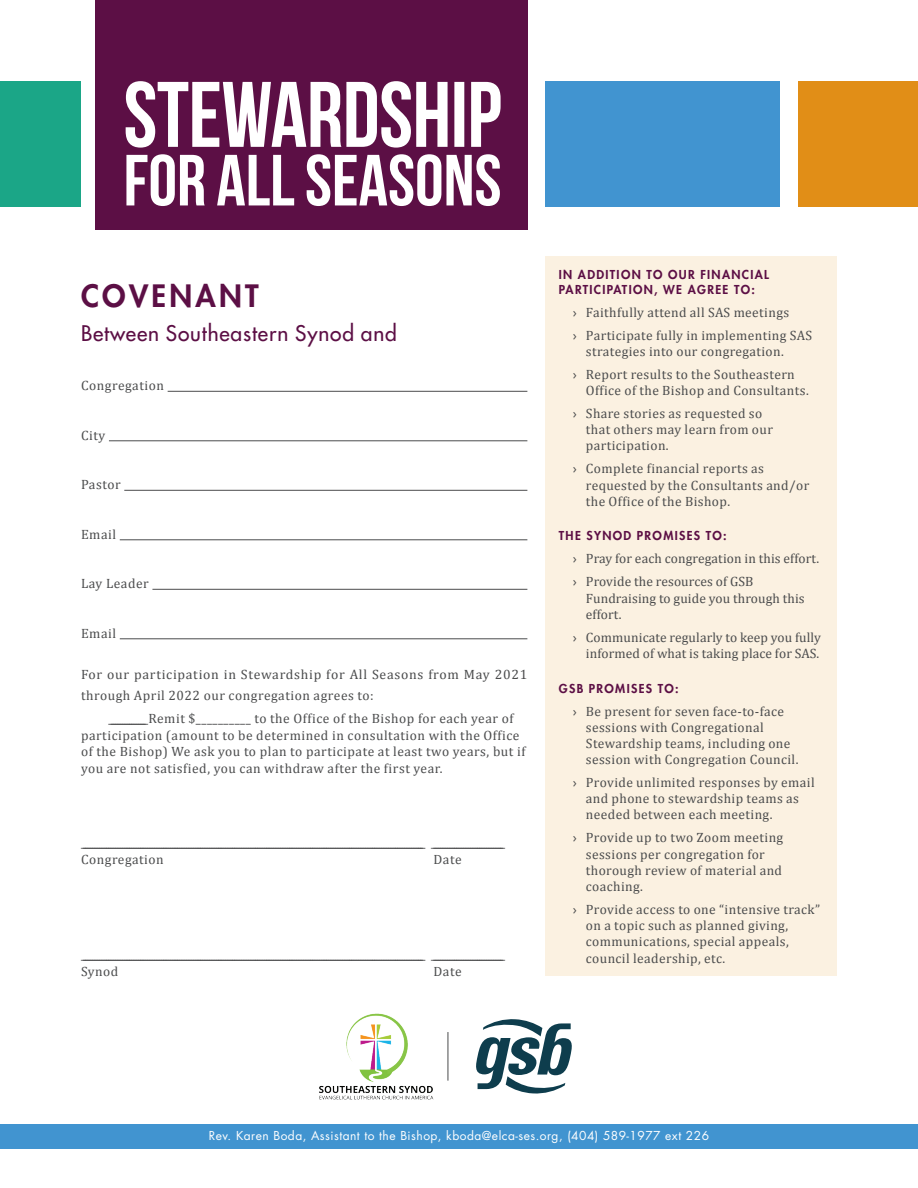
<style>
.page{position:relative;width:918px;height:1188px;background:#fff}
.page>*{position:absolute;margin:0;border:0;box-sizing:border-box;transform-origin:0 0}
.t1{font:800 30px "Futura";letter-spacing:.11em;color:#5c0f45}
.t2{font:21px "Futura";letter-spacing:.04em;color:#5c0f45}
.t3{font:13.5px/16.2px "Cambria";letter-spacing:.03em;color:#4b4c4d}
.t4{font:13.5px/16.2px "Cambria";letter-spacing:.01em;color:#4b4c4d}
.t5{font:800 12px/14.4px "Futura";letter-spacing:.11em;color:#5c0f45}
.t6{font:12px "Futura";letter-spacing:.04em;color:#fff}
.s1{font-family:"Futura"}
</style>
<div class="page">
<div style="left:95px;top:0;width:432px;height:230px;background:#5c0f45"></div>
<div style="left:0;top:81px;width:80px;height:125px;background:#1ba687"></div>
<div style="left:798px;top:81px;width:120px;height:125px;background:#e18e17"></div>
<div style="left:545px;top:81px;width:235px;height:125px;background:#4194d0"></div>
<svg style="left:126px;top:154px;width:374px;height:52px"></svg>
<svg style="left:126px;top:81px;width:375px;height:67px"></svg>
<hr style="left:168px;top:391px;width:359px;height:1px;background:#4b4c4d">
<hr style="left:109px;top:440px;width:418px;height:1px;background:#4b4c4d">
<hr style="left:124px;top:490px;width:403px;height:1px;background:#4b4c4d">
<hr style="left:120px;top:539px;width:407px;height:1px;background:#4b4c4d">
<hr style="left:152px;top:589px;width:375px;height:1px;background:#4b4c4d">
<hr style="left:120px;top:638px;width:407px;height:1px;background:#4b4c4d">
<div style="left:545px;top:256px;width:292px;height:720px;background:#fbf1e1"></div>
<div style="left:0;top:1124px;width:918px;height:25px;background:#4194d0"></div>
<hr style="left:447px;top:1032px;width:1px;height:49px;background:#4b4c4d">
<img style="left:319px;top:1013px;width:115px;height:87px">
<svg style="left:476px;top:1019px;width:96px;height:75px"></svg>
<h1 class="t1" style="left:81px;top:276px;width:179px">COVENANT</h1>
<h2 class="t2" style="left:81px;top:320px;width:317px">Between Southeastern Synod and</h2>
<p class="t3" style="left:81px;top:378px;width:85px">Congregation</p>
<p class="t3" style="left:81px;top:427px;width:26px">City</p>
<p class="t3" style="left:81px;top:477px;width:41px">Pastor</p>
<p class="t3" style="left:81px;top:526px;width:37px">Email</p>
<p class="t3" style="left:81px;top:576px;width:69px">Lay Leader</p>
<p class="t3" style="left:81px;top:625px;width:37px">Email</p>
<p class="t3" style="left:81px;top:664px;width:448px;line-height:21px">For our participation in Stewardship for All Seasons from May 2021 through April 2022 our congregation agrees to:</p>
<p class="t3" style="left:81px;top:711px;width:446px;text-indent:28px">________________Remit $__________ to the Office of the Bishop for each year of participation (amount to be determined in consultation with the Office of the Bishop) We ask you to plan to participate at least two years, but if you are not satisfied, you can withdraw after the first year.</p>
<p class="t3" style="left:81px;top:834px;width:426px">_____________________________________________________________________________________________________________________________________________________ _______________________________<br>Congregation</p>
<p class="t3" style="left:433px;top:851px;width:30px">Date</p>
<p class="t3" style="left:81px;top:947px;width:426px">_____________________________________________________________________________________________________________________________________________________ _______________________________<br>Synod</p>
<p class="t3" style="left:434px;top:963px;width:30px">Date</p>
<p class="t5" style="left:559px;top:268px;width:212px">IN ADDITION TO OUR FINANCIAL<br>PARTICIPATION, WE AGREE TO:</p>
<p class="t3" style="left:572px;top:301px;width:241px;line-height:23px"><span class="s1">›</span> Faithfully attend all SAS meetings<br><span class="s1">›</span> Participate fully in implementing SAS</p>
<p class="t3" style="left:572px;top:340px;width:224px;line-height:23px;text-align:center">strategies into our congregation.<br><span class="s1">›</span> Report results to the Southeastern</p>
<p class="t3" style="left:572px;top:379px;width:238px;line-height:23px;text-indent:14px">Office of the Bishop and Consultants. <span class="s1">›</span> Share stories as requested so</p>
<p class="t3" style="left:586px;top:422px;width:189px">that others may learn from our participation.</p>
<p class="t3" style="left:586px;top:461px;width:225px;text-indent:-14px"><span class="s1">›</span> Complete financial reports as requested by the Consultants and/or the Office of the Bishop.</p>
<p class="t5" style="left:559px;top:529px;width:169px">THE SYNOD PROMISES TO:</p>
<p class="t4" style="left:572px;top:547px;width:248px;line-height:23px"><span class="s1">›</span> Pray for each congregation in this effort. <span class="s1">›</span> Provide the resources of GSB</p>
<p class="t4" style="left:586px;top:590px;width:220px">Fundraising to guide you through this effort.</p>
<p class="t4" style="left:572px;top:629px;width:250px;text-align:right"><span class="s1">›</span> Communicate regularly to keep you fully informed of what is taking place for SAS.</p>
<p class="t5" style="left:559px;top:681px;width:121px">GSB PROMISES TO:</p>
<p class="t3" style="left:586px;top:703px;width:214px;text-indent:-14px"><span class="s1">›</span> Be present for seven face-to-face sessions with Congregational Stewardship teams, including one session with Congregation Council.</p>
<p class="t3" style="left:586px;top:774px;width:230px;text-indent:-14px"><span class="s1">›</span> Provide unlimited responses by email and phone to stewardship teams as needed between each meeting.</p>
<p class="t3" style="left:586px;top:830px;width:199px;text-indent:-14px"><span class="s1">›</span> Provide up to two Zoom meeting sessions per congregation for thorough review of material and coaching.</p>
<p class="t3" style="left:586px;top:901px;width:236px;text-indent:-14px"><span class="s1">›</span> Provide access to one “intensive track” on a topic such as planned giving, communications, special appeals, council leadership, etc.</p>
<p class="t6" style="left:209px;top:1127px;width:502px">Rev. Karen Boda, Assistant to the Bishop, kboda@elca-ses.org, (404) 589-1977 ext 226</p>
</div>
